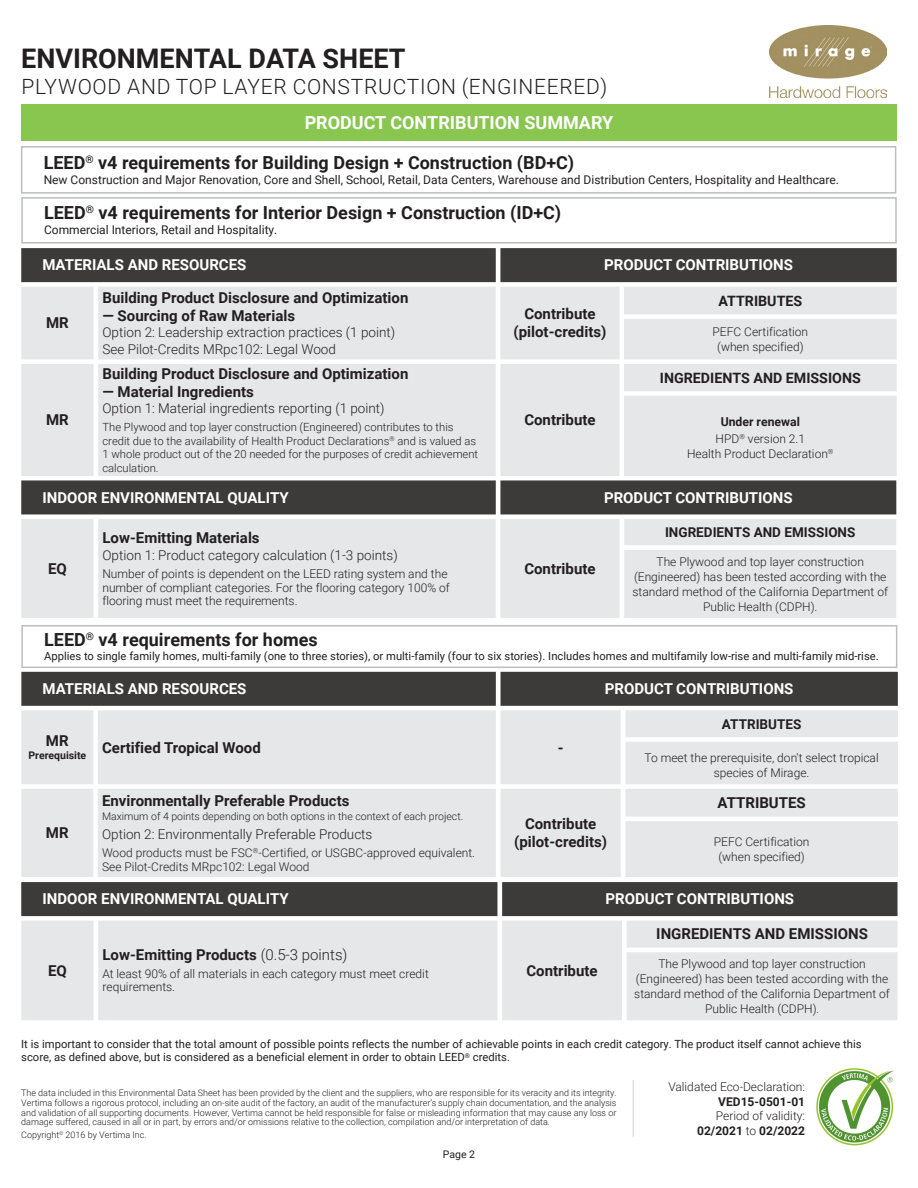
<style>
.page{position:relative;width:918px;height:1188px;background:#fff}
.page>*{position:absolute;margin:0;border:0;box-sizing:border-box;transform-origin:0 0}
.t1{font:700 27px "Roboto";color:#231f20}
.t2{font:300 21px "Roboto";letter-spacing:.035em;color:#231f20}
.t3{font:700 18px "Roboto";color:#231f20}
.t4{font:700 18px "Roboto";color:#fff}
.t5{font:700 15px/18px "Roboto";color:#231f20;text-align:center}
.t6{font:700 15px "Roboto";color:#fff}
.t7{font:700 14.25px "Roboto";color:#231f20}
.t8{font:300 13.5px/16.2px "Roboto";color:#231f20}
.t9{font:700 13.5px "Roboto";color:#231f20}
.t10{font:700 12.3px "Roboto";color:#231f20}
.t11{font:300 12px/15px "Roboto";color:#231f20;text-align:center}
.t12{font:12px "Roboto";color:#231f20}
.t13{font:700 12px "Roboto";color:#231f20}
.t14{font:11.25px/13.5px "Roboto";color:#231f20}
.t15{font:300 11.25px/13.5px "Roboto";color:#231f20}
.t16{font:300 10.5px "Roboto";color:#231f20}
.t17{font:10.5px "Roboto";color:#231f20}
.t18{font:300 9px/9.8px "Roboto";color:#231f20;text-align:justify}
.s1{font-weight:300}
.s2{font-size:10.5px}
.s3{font-weight:700}
</style>
<div class="page">
<hr style="left:633px;top:1080px;width:1px;height:57px;background:#d1d2d4">
<img style="left:816px;top:1068px;width:78px;height:78px">
<img style="left:770px;top:26px;width:116px;height:72px">
<div style="left:21px;top:104px;width:876px;height:37px;background:#89c650"></div>
<div style="left:21px;top:248px;width:876px;height:34px;background:#3c3b3a"></div>
<div style="left:21px;top:287px;width:876px;height:189px;background:#e6e7e9"></div>
<div style="left:21px;top:146px;width:875px;height:48px;border:2px solid #bcbdc0"></div>
<div style="left:21px;top:197px;width:876px;height:47px;border:2px solid #bcbdc0"></div>
<div style="left:21px;top:480px;width:875px;height:34px;background:#3c3b3a"></div>
<div style="left:21px;top:519px;width:875px;height:99px;background:#e6e7e9"></div>
<div style="left:21px;top:672px;width:877px;height:34px;background:#3c3b3a"></div>
<div style="left:21px;top:710px;width:877px;height:167px;background:#e6e7e9"></div>
<div style="left:21px;top:882px;width:877px;height:34px;background:#3c3b3a"></div>
<div style="left:21px;top:921px;width:877px;height:99px;background:#e6e7e9"></div>
<div style="left:21px;top:625px;width:876px;height:43px;border:2px solid #bcbdc0"></div>
<h1 class="t1" style="left:21px;top:40px;width:386px">ENVIRONMENTAL DATA SHEET</h1>
<h2 class="t2" style="left:22px;top:72px;width:587px">PLYWOOD AND TOP LAYER CONSTRUCTION (ENGINEERED)</h2>
<h3 class="t4" style="left:305px;top:110px;width:310px">PRODUCT CONTRIBUTION SUMMARY</h3>
<h3 class="t3" style="left:44px;top:150px;width:532px">LEED<sup>®</sup> v4 requirements for Building Design + Construction (BD+C)</h3>
<p class="t12" style="left:44px;top:171px;width:797px">New Construction and Major Renovation, Core and Shell, School, Retail, Data Centers, Warehouse and Distribution Centers, Hospitality and Healthcare.</p>
<h3 class="t3" style="left:44px;top:200px;width:519px">LEED<sup>®</sup> v4 requirements for Interior Design + Construction (ID+C)</h3>
<p class="t12" style="left:44px;top:222px;width:235px">Commercial Interiors, Retail and Hospitality.</p>
<p class="t6" style="left:43px;top:255px;width:205px">MATERIALS AND RESOURCES</p>
<p class="t6" style="left:604px;top:255px;width:190px">PRODUCT CONTRIBUTIONS</p>
<p class="t5" style="left:46px;top:313px;width:24px">MR</p>
<p class="t5" style="left:46px;top:410px;width:24px">MR</p>
<p class="t5" style="left:102px;top:288px;width:308px">Building Product Disclosure and Optimization</p>
<p class="t5" style="left:102px;top:306px;width:194px">— Sourcing of Raw Materials</p>
<p class="t8" style="left:102px;top:324px;width:294px">Option 2: Leadership extraction practices (1 point)<br>See Pilot-Credits MRpc102: Legal Wood</p>
<p class="t5" style="left:102px;top:364px;width:308px">Building Product Disclosure and Optimization</p>
<p class="t5" style="left:102px;top:382px;width:153px">— Material Ingredients</p>
<p class="t8" style="left:102px;top:400px;width:284px">Option 1: Material ingredients reporting (1 point)</p>
<p class="t15" style="left:102px;top:420px;width:377px">The Plywood and top layer construction (Engineered) contributes to this credit due to the availability of Health Product Declarations<sup>®</sup> and is valued as 1 whole product out of the 20 needed for the purposes of credit achievement calculation.</p>
<p class="t5" style="left:514px;top:304px;width:94px">Contribute (pilot-credits)</p>
<p class="t5" style="left:524px;top:410px;width:73px">Contribute</p>
<p class="t7" style="left:718px;top:291px;width:85px">ATTRIBUTES</p>
<p class="t11" style="left:713px;top:324px;width:97px">PEFC Certification (when specified)</p>
<p class="t7" style="left:660px;top:368px;width:203px">INGREDIENTS AND EMISSIONS</p>
<p class="t10" style="left:721px;top:413px;width:81px">Under renewal</p>
<p class="t11" style="left:687px;top:431px;width:148px">HPD<sup>®</sup> version 2.1<br>Health Product Declaration<sup>®</sup></p>
<p class="t6" style="left:43px;top:487px;width:248px">INDOOR ENVIRONMENTAL QUALITY</p>
<p class="t6" style="left:604px;top:487px;width:190px">PRODUCT CONTRIBUTIONS</p>
<p class="t5" style="left:48px;top:559px;width:20px">EQ</p>
<p class="t5" style="left:102px;top:528px;width:159px">Low-Emitting Materials</p>
<p class="t8" style="left:102px;top:547px;width:297px">Option 1: Product category calculation (1-3 points)</p>
<p class="t11" style="left:102px;top:567px;width:349px;line-height:13.5px;text-align:left">Number of points is dependent on the LEED rating system and the number of compliant categories. For the flooring category 100% of flooring must meet the requirements.</p>
<p class="t5" style="left:524px;top:559px;width:73px">Contribute</p>
<p class="t9" style="left:665px;top:523px;width:192px">INGREDIENTS AND EMISSIONS</p>
<p class="t11" style="left:632px;top:553px;width:257px">The Plywood and top layer construction (Engineered) has been tested according with the standard method of the California Department of Public Health (CDPH).</p>
<h3 class="t3" style="left:44px;top:627px;width:275px">LEED<sup>®</sup> v4 requirements for homes</h3>
<p class="t14" style="left:44px;top:649px;width:836px">Applies to single family homes, multi-family (one to three stories), or multi-family (four to six stories). Includes homes and multifamily low-rise and multi-family mid-rise.</p>
<p class="t6" style="left:43px;top:678px;width:205px">MATERIALS AND RESOURCES</p>
<p class="t6" style="left:605px;top:678px;width:190px">PRODUCT CONTRIBUTIONS</p>
<p class="t5" style="left:46px;top:731px;width:24px">MR</p>
<p class="t5" style="left:28px;top:738px;width:234px"><sub>Prerequisite</sub> Certified Tropical Wood</p>
<p class="t5" style="left:558px;top:738px;width:7px">-</p>
<p class="t5" style="left:46px;top:823px;width:24px">MR</p>
<p class="t5" style="left:102px;top:791px;width:249px">Environmentally Preferable Products</p>
<p class="t16" style="left:102px;top:809px;width:363px">Maximum of 4 points depending on both options in the context of each project.</p>
<p class="t8" style="left:102px;top:825px;width:272px">Option 2: Environmentally Preferable Products</p>
<p class="t11" style="left:102px;top:845px;width:375px;line-height:14.2px;text-align:left">Wood products must be FSC<sup>®</sup>-Certified, or USGBC-approved equivalent.<br>See Pilot-Credits MRpc102: Legal Wood</p>
<p class="t5" style="left:514px;top:814px;width:94px">Contribute (pilot-credits)</p>
<p class="t9" style="left:722px;top:714px;width:81px">ATTRIBUTES</p>
<p class="t11" style="left:645px;top:750px;width:236px">To meet the prerequisite, don't select tropical species of Mirage.</p>
<p class="t5" style="left:718px;top:793px;width:90px">ATTRIBUTES</p>
<p class="t11" style="left:714px;top:834px;width:97px">PEFC Certification (when specified)</p>
<p class="t6" style="left:43px;top:889px;width:248px">INDOOR ENVIRONMENTAL QUALITY</p>
<p class="t6" style="left:606px;top:889px;width:190px">PRODUCT CONTRIBUTIONS</p>
<p class="t5" style="left:48px;top:961px;width:20px">EQ</p>
<p class="t5" style="left:102px;top:945px;width:247px">Low-Emitting Products <span class="s1">(0.5-3 points)</span></p>
<p class="t11" style="left:102px;top:966px;width:328px;line-height:13.5px;text-align:left">At least 90% of all materials in each category must meet credit requirements.</p>
<p class="t5" style="left:526px;top:961px;width:73px">Contribute</p>
<p class="t5" style="left:656px;top:925px;width:213px">INGREDIENTS AND EMISSIONS</p>
<p class="t11" style="left:634px;top:956px;width:257px">The Plywood and top layer construction (Engineered) has been tested according with the standard method of the California Department of Public Health (CDPH)<span class="s2">.</span></p>
<p class="t14" style="left:21px;top:1037px;width:842px">It is important to consider that the total amount of possible points reflects the number of achievable points in each credit category. The product itself cannot achieve this score, as defined above, but is considered as a beneficial element in order to obtain LEED<sup>®</sup> credits.</p>
<p class="t18" style="left:21px;top:1088px;width:597px">The data included in this Environmental Data Sheet has been provided by the client and the suppliers, who are responsible for its veracity and its integrity.<br>Vertima follows a rigorous protocol, including an on-site audit of the factory, an audit of the manufacturer’s supply chain documentation, and the analysis and validation of all supporting documents. However, Vertima cannot be held responsible for false or misleading information that may cause any loss or damage suffered, caused in all or in part, by errors and/or omissions relative to the collection, compilation and/or interpretation of data.</p>
<p class="t18" style="left:21px;top:1130px;width:127px">Copyright<sup>©</sup> 2016 by Vertima Inc.</p>
<p class="t17" style="left:443px;top:1147px;width:34px">Page 2</p>
<p class="t11" style="left:668px;top:1079px;width:138px">Validated Eco-Declaration:</p>
<p class="t13" style="left:718px;top:1093px;width:88px">VED15-0501-01</p>
<p class="t11" style="left:697px;top:1108px;width:109px;line-height:14.4px;text-align:right">Period of validity:<br><span class="s3">02/2021</span> to <span class="s3">02/2022</span></p>
</div>
